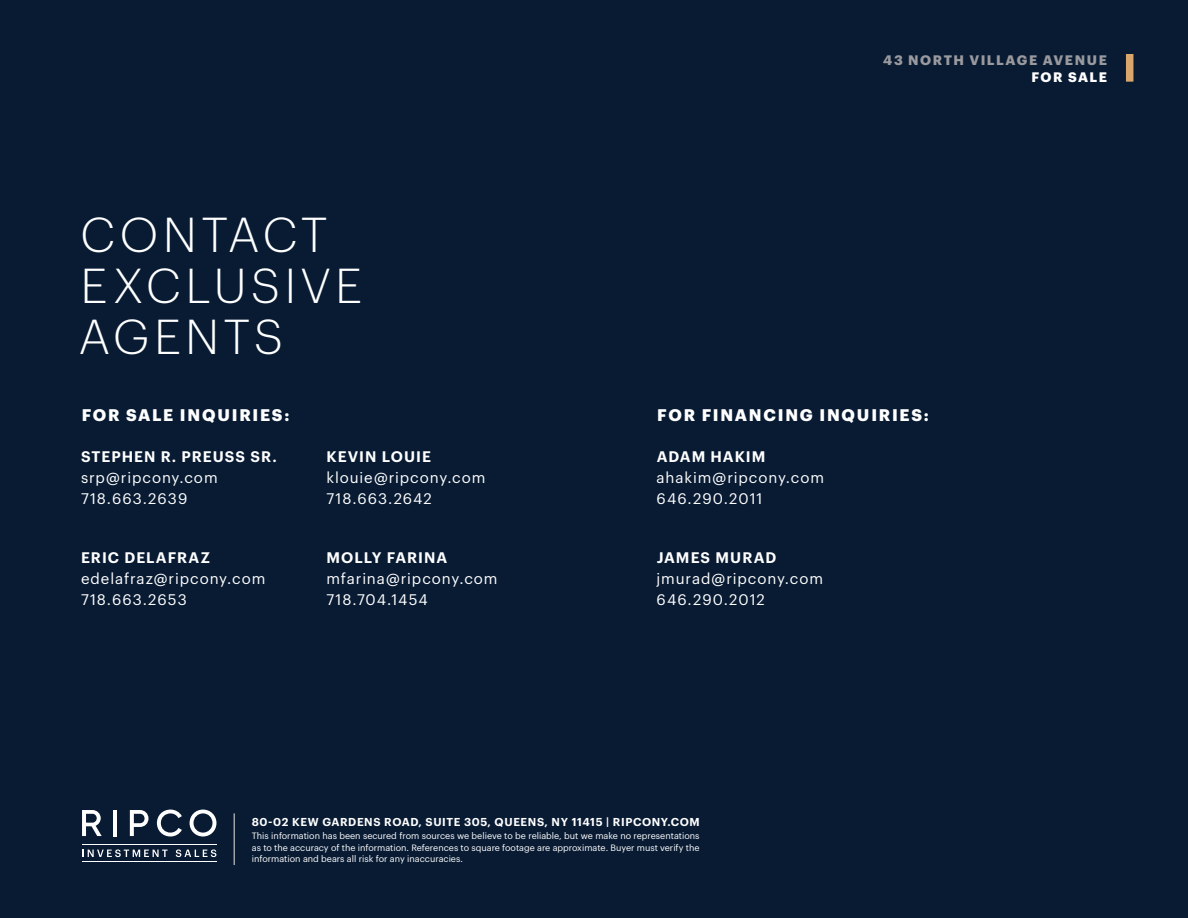
<style>
.page{position:relative;width:1188px;height:918px;background:#081b33}
.page>*{position:absolute;margin:0;border:0;box-sizing:border-box;transform-origin:0 0}
.t1{font:300 48px "Graphik";letter-spacing:.09em;color:#fff}
.t2{font:700 16.5px "Graphik";letter-spacing:.105em;color:#fff}
.t3{font:15px "Graphik";letter-spacing:.065em;color:#fff}
.t4{font:600 15px "Graphik";letter-spacing:.07em;color:#fff}
.t5{font:700 13.5px "Graphik";letter-spacing:.115em;color:#99999e}
.t6{font:700 13.5px "Graphik";letter-spacing:.1em;color:#fff}
.t7{font:600 11.25px "Graphik";letter-spacing:.055em;color:#fff}
.t8{font:9px/11.2px "Graphik";color:#fff;text-align:justify}
</style>
<div class="page">
<hr style="left:234px;top:813px;width:1px;height:52px;background:#e2e4e2">
<div style="left:1126px;top:54px;width:7px;height:28px;background:#d9a76c"></div>
<svg style="left:82px;top:810px;width:20px;height:26px"></svg>
<hr style="left:113px;top:810px;width:4px;height:26px;background:#fff">
<svg style="left:157px;top:810px;width:25px;height:27px"></svg>
<svg style="left:190px;top:810px;width:26px;height:27px"></svg>
<svg style="left:130px;top:810px;width:19px;height:26px"></svg>
<hr style="left:82px;top:845px;width:134px;height:1px;background:#fff">
<hr style="left:82px;top:861px;width:134px;height:1px;background:#fff">
<svg style="left:82px;top:849px;width:86px;height:8px"></svg>
<svg style="left:176px;top:849px;width:40px;height:8px"></svg>
<p class="t1" style="left:81px;top:200px;width:249px">CONTACT</p>
<p class="t1" style="left:81px;top:251px;width:283px">EXCLUSIVE</p>
<p class="t1" style="left:79px;top:302px;width:205px">AGENTS</p>
<p class="t5" style="left:883px;top:50px;width:225px">43 NORTH VILLAGE AVENUE</p>
<p class="t6" style="left:1031px;top:66px;width:77px">FOR SALE</p>
<p class="t2" style="left:82px;top:402px;width:209px">FOR SALE INQUIRIES:</p>
<p class="t2" style="left:657px;top:402px;width:273px">FOR FINANCING INQUIRIES:</p>
<p class="t4" style="left:81px;top:445px;width:197px">STEPHEN R. PREUSS SR.</p>
<p class="t3" style="left:81px;top:466px;width:138px">srp@ripcony.com</p>
<p class="t3" style="left:81px;top:487px;width:108px">718.663.2639</p>
<p class="t4" style="left:81px;top:546px;width:130px">ERIC DELAFRAZ</p>
<p class="t3" style="left:81px;top:567px;width:186px">edelafraz@ripcony.com</p>
<p class="t3" style="left:81px;top:588px;width:107px">718.663.2653</p>
<p class="t4" style="left:326px;top:445px;width:106px">KEVIN LOUIE</p>
<p class="t3" style="left:326px;top:466px;width:161px">klouie@ripcony.com</p>
<p class="t3" style="left:326px;top:487px;width:107px">718.663.2642</p>
<p class="t4" style="left:326px;top:546px;width:122px">MOLLY FARINA</p>
<p class="t3" style="left:326px;top:567px;width:173px">mfarina@ripcony.com</p>
<p class="t3" style="left:326px;top:588px;width:103px">718.704.1454</p>
<p class="t4" style="left:657px;top:445px;width:110px">ADAM HAKIM</p>
<p class="t3" style="left:657px;top:466px;width:169px">ahakim@ripcony.com</p>
<p class="t3" style="left:657px;top:487px;width:107px">646.290.2011</p>
<p class="t4" style="left:657px;top:546px;width:121px">JAMES MURAD</p>
<p class="t3" style="left:657px;top:567px;width:168px">jmurad@ripcony.com</p>
<p class="t3" style="left:657px;top:588px;width:110px">646.290.2012</p>
<p class="t7" style="left:252px;top:813px;width:449px">80-02 KEW GARDENS ROAD, SUITE 305, QUEENS, NY 11415 | RIPCONY.COM</p>
<p class="t8" style="left:252px;top:830px;width:449px">This information has been secured from sources we believe to be reliable, but we make no representations as to the accuracy of the information. References to square footage are approximate. Buyer must verify the information and bears all risk for any inaccuracies.</p>
</div>
